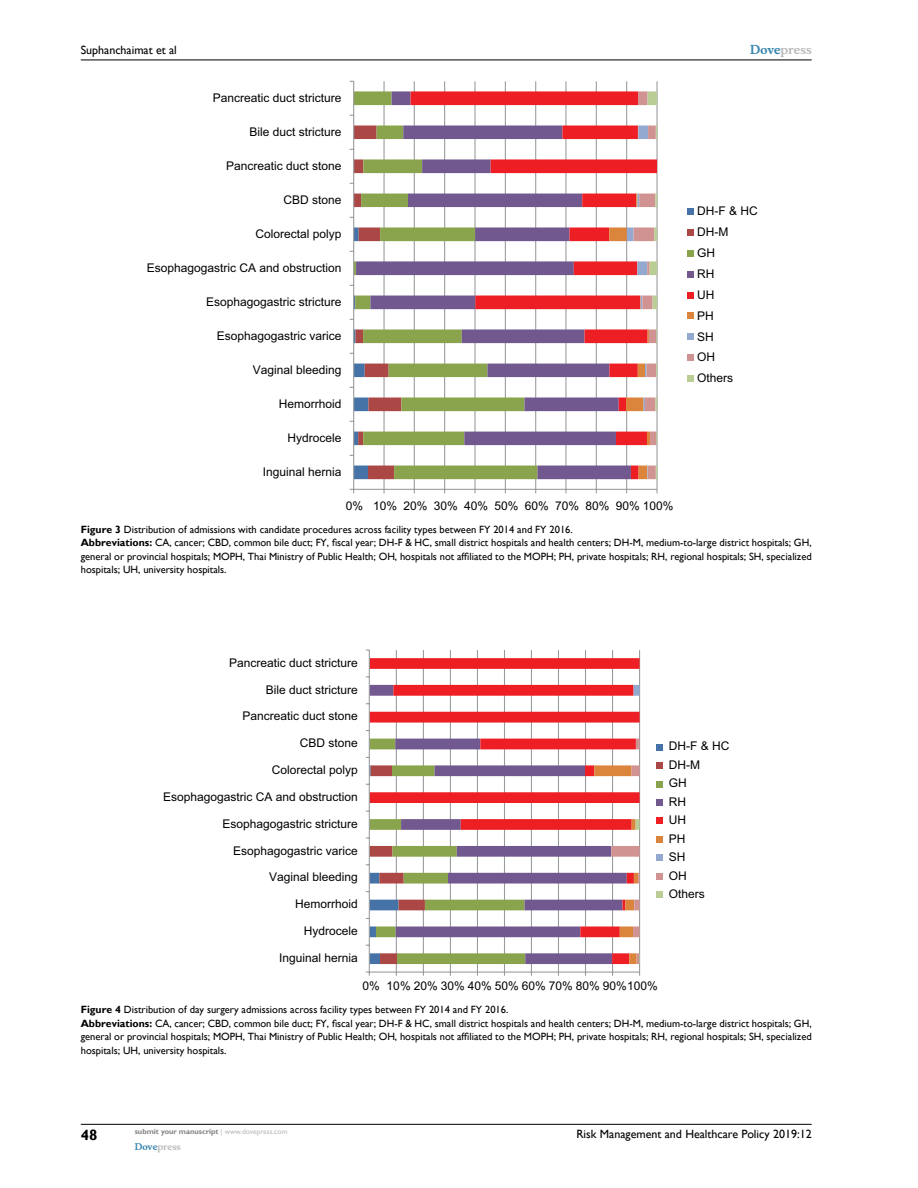
<style>
.page{position:relative;width:918px;height:1188px;background:#fff}
.page>*{position:absolute;margin:0;border:0;box-sizing:border-box;transform-origin:0 0}
.t1{font:700 15px "Gill Sans";color:#000}
.t2{font:12px/20.9px "Arial";color:#000}
.t3{font:12px "Gill Sans";color:#000}
.t4{font:700 12px "Musee";color:#b8babc}
.t5{font:10.5px/13.5px "Gill Sans";color:#000}
.t6{font:700 9px "Musee";color:#b8babc}
.t7{font:700 7.5px "Gill Sans";color:#808285}
.s1{color:#3785ad}
.s2{font-weight:700}
.s3{font-weight:400;color:#b8babc}
</style>
<div class="page">
<hr style="left:81px;top:1124px;width:731px;height:1px;background:#000">
<hr style="left:81px;top:60px;width:731px;height:1px;background:#000">
<hr style="left:384px;top:81px;width:1px;height:408px;background:#989a9d">
<hr style="left:414px;top:81px;width:1px;height:408px;background:#989a9d">
<hr style="left:444px;top:81px;width:1px;height:408px;background:#989a9d">
<hr style="left:474px;top:81px;width:2px;height:408px;background:#989a9d">
<hr style="left:505px;top:81px;width:1px;height:408px;background:#989a9d">
<hr style="left:535px;top:81px;width:1px;height:408px;background:#989a9d">
<hr style="left:565px;top:81px;width:2px;height:408px;background:#989a9d">
<hr style="left:596px;top:81px;width:1px;height:408px;background:#989a9d">
<hr style="left:626px;top:81px;width:1px;height:408px;background:#989a9d">
<hr style="left:656px;top:81px;width:2px;height:408px;background:#989a9d">
<svg style="left:356px;top:91px;width:55px;height:388px"></svg>
<svg style="left:411px;top:91px;width:198px;height:388px"></svg>
<svg style="left:609px;top:91px;width:48px;height:388px"></svg>
<hr style="left:354px;top:489px;width:303px;height:1px;background:#989a9d">
<hr style="left:353px;top:81px;width:1px;height:408px;background:#989a9d">
<svg style="left:350px;top:126px;width:51px;height:353px"></svg>
<div style="left:687px;top:208px;width:7px;height:7px;background:#4573a8"></div>
<div style="left:687px;top:229px;width:7px;height:7px;background:#ab4744"></div>
<div style="left:687px;top:250px;width:7px;height:7px;background:#89a44c"></div>
<div style="left:687px;top:271px;width:7px;height:7px;background:#715990"></div>
<div style="left:687px;top:292px;width:7px;height:7px;background:#ed1f24"></div>
<div style="left:687px;top:312px;width:7px;height:7px;background:#db843b"></div>
<div style="left:687px;top:333px;width:7px;height:7px;background:#93a9cf"></div>
<div style="left:687px;top:354px;width:7px;height:7px;background:#d19392"></div>
<div style="left:687px;top:375px;width:7px;height:7px;background:#b9cd95"></div>
<hr style="left:396px;top:650px;width:1px;height:322px;background:#989a9d">
<hr style="left:423px;top:650px;width:1px;height:322px;background:#989a9d">
<hr style="left:450px;top:650px;width:1px;height:322px;background:#989a9d">
<hr style="left:477px;top:650px;width:1px;height:322px;background:#989a9d">
<hr style="left:504px;top:650px;width:1px;height:322px;background:#989a9d">
<hr style="left:531px;top:650px;width:1px;height:322px;background:#989a9d">
<hr style="left:558px;top:650px;width:1px;height:322px;background:#989a9d">
<hr style="left:585px;top:650px;width:1px;height:322px;background:#989a9d">
<hr style="left:612px;top:650px;width:1px;height:322px;background:#989a9d">
<hr style="left:639px;top:650px;width:1px;height:322px;background:#989a9d">
<svg style="left:370px;top:658px;width:270px;height:306px"></svg>
<svg style="left:594px;top:685px;width:46px;height:279px"></svg>
<svg style="left:636px;top:819px;width:4px;height:11px"></svg>
<hr style="left:369px;top:972px;width:271px;height:1px;background:#989a9d">
<hr style="left:369px;top:650px;width:1px;height:322px;background:#989a9d">
<svg style="left:366px;top:739px;width:159px;height:225px"></svg>
<div style="left:656px;top:744px;width:7px;height:6px;background:#4573a8"></div>
<div style="left:656px;top:763px;width:7px;height:6px;background:#ab4744"></div>
<div style="left:656px;top:781px;width:7px;height:6px;background:#89a44c"></div>
<div style="left:656px;top:799px;width:7px;height:7px;background:#715990"></div>
<div style="left:656px;top:818px;width:7px;height:6px;background:#ed1f24"></div>
<div style="left:656px;top:836px;width:7px;height:6px;background:#db843b"></div>
<div style="left:656px;top:855px;width:7px;height:6px;background:#93a9cf"></div>
<div style="left:656px;top:873px;width:7px;height:6px;background:#d19392"></div>
<div style="left:656px;top:892px;width:7px;height:6px;background:#b9cd95"></div>
<p class="t3" style="left:81px;top:43px;width:98px">Suphanchaimat et al</p>
<p class="t2" style="left:213px;top:87px;width:130px">Pancreatic duct stricture</p>
<p class="t2" style="left:250px;top:121px;width:94px">Bile duct stricture</p>
<p class="t2" style="left:226px;top:155px;width:117px">Pancreatic duct stone</p>
<p class="t2" style="left:284px;top:189px;width:60px">CBD stone</p>
<p class="t2" style="left:256px;top:223px;width:88px">Colorectal polyp</p>
<p class="t2" style="left:147px;top:257px;width:196px">Esophagogastric CA and obstruction</p>
<p class="t2" style="left:206px;top:291px;width:137px">Esophagogastric stricture</p>
<p class="t2" style="left:217px;top:325px;width:126px">Esophagogastric varice</p>
<p class="t2" style="left:253px;top:359px;width:90px">Vaginal bleeding</p>
<p class="t2" style="left:279px;top:393px;width:64px">Hemorrhoid</p>
<p class="t2" style="left:288px;top:427px;width:56px">Hydrocele</p>
<p class="t2" style="left:263px;top:461px;width:80px">Inguinal hernia</p>
<p class="t2" style="left:346px;top:495px;width:329px">0% 10% 20% 30% 40% 50% 60% 70% 80% 90% 100%</p>
<p class="t4" style="left:750px;top:43px;width:63px"><span class="s1">Dove</span>press</p>
<p class="t2" style="left:697px;top:201px;width:62px">DH-F &amp; HC<br>DH-M<br>GH<br>RH<br>UH<br>PH<br>SH<br>OH<br>Others</p>
<p class="t5" style="left:81px;top:523px;width:732px"><span class="s2">Figure 3</span> Distribution of admissions with candidate procedures across facility types between FY 2014 and FY 2016.<br><span class="s2">Abbreviations:</span> CA, cancer; CBD, common bile duct; FY, fiscal year; DH-F &amp; HC, small district hospitals and health centers; DH-M, medium-to-large district hospitals; GH, general or provincial hospitals; MOPH, Thai Ministry of Public Health; OH, hospitals not affiliated to the MOPH; PH, private hospitals; RH, regional hospitals; SH, specialized hospitals; UH, university hospitals.</p>
<p class="t2" style="left:229px;top:652px;width:130px">Pancreatic duct stricture</p>
<p class="t2" style="left:266px;top:679px;width:94px">Bile duct stricture</p>
<p class="t2" style="left:242px;top:706px;width:117px">Pancreatic duct stone</p>
<p class="t2" style="left:300px;top:733px;width:60px">CBD stone</p>
<p class="t2" style="left:272px;top:759px;width:88px">Colorectal polyp</p>
<p class="t2" style="left:163px;top:786px;width:196px">Esophagogastric CA and obstruction</p>
<p class="t2" style="left:222px;top:813px;width:137px">Esophagogastric stricture</p>
<p class="t2" style="left:233px;top:840px;width:126px">Esophagogastric varice</p>
<p class="t2" style="left:269px;top:867px;width:90px">Vaginal bleeding</p>
<p class="t2" style="left:295px;top:894px;width:64px">Hemorrhoid</p>
<p class="t2" style="left:304px;top:920px;width:56px">Hydrocele</p>
<p class="t2" style="left:279px;top:947px;width:80px">Inguinal hernia</p>
<p class="t2" style="left:363px;top:975px;width:297px">0% 10% 20% 30% 40% 50% 60% 70% 80% 90%100%</p>
<p class="t2" style="left:669px;top:737px;width:62px;line-height:18.5px">DH-F &amp; HC<br>DH-M<br>GH<br>RH<br>UH<br>PH<br>SH<br>OH<br>Others</p>
<p class="t5" style="left:81px;top:1003px;width:732px"><span class="s2">Figure 4</span> Distribution of day surgery admissions across facility types between FY 2014 and FY 2016.<br><span class="s2">Abbreviations:</span> CA, cancer; CBD, common bile duct; FY, fiscal year; DH-F &amp; HC, small district hospitals and health centers; DH-M, medium-to-large district hospitals; GH, general or provincial hospitals; MOPH, Thai Ministry of Public Health; OH, hospitals not affiliated to the MOPH; PH, private hospitals; RH, regional hospitals; SH, specialized hospitals; UH, university hospitals.</p>
<h1 class="t1" style="left:81px;top:1126px;width:18px">48</h1>
<p class="t7" style="left:135px;top:1127px;width:154px">submit your manuscript <span class="s3">| www.dovepress.com</span></p>
<p class="t6" style="left:135px;top:1141px;width:48px"><span class="s1">Dove</span>press</p>
<p class="t3" style="left:576px;top:1127px;width:237px">Risk Management and Healthcare Policy 2019:12</p>
</div>
